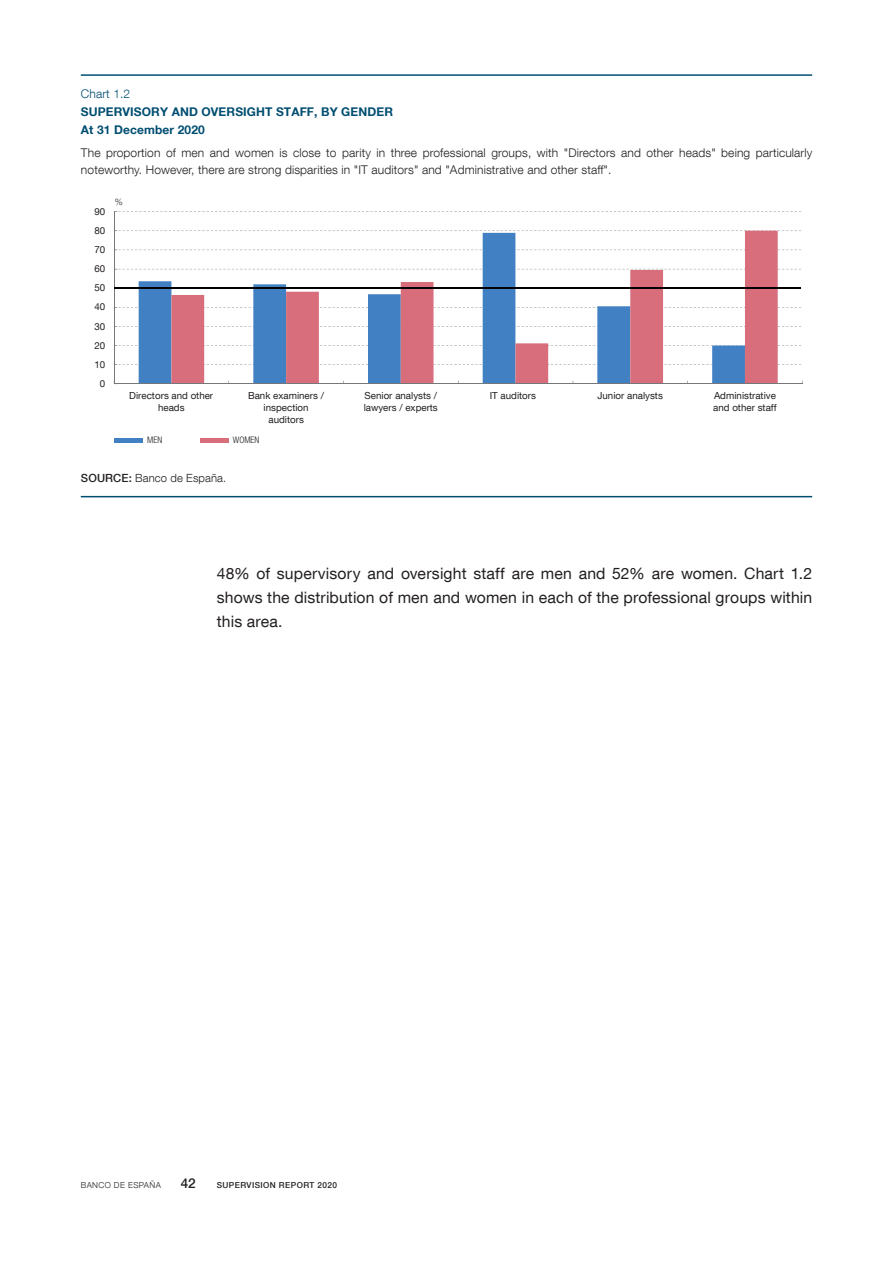
<style>
.page{position:relative;width:893px;height:1263px;background:#fff}
.page>*{position:absolute;margin:0;border:0;box-sizing:border-box;transform-origin:0 0}
.TEXTO_GENERAL{font:15.75px/24px "Bd E Neue Helvetica";letter-spacing:.01em;color:#231f20;text-align:justify}
.t1{font:500 13.5px "Bd E Neue Helvetica";color:#231f20}
.t2{font:300 12px/16.5px "Bd E Neue Helvetica";letter-spacing:.01em;color:#231f20}
.t3{font:700 12px/18px "Bd E Neue Helvetica";letter-spacing:.01em;color:#004e71}
.t4{font:300 12px "Bd E Neue Helvetica";letter-spacing:.01em;color:#004e71}
.t5{font:300 11.25px "Bd E Neue Helvetica";letter-spacing:.01em;color:#231f20}
.t6{font:9.75px/11.7px "Bd E Neue Helvetica";color:#231f20;text-align:center}
.t7{font:300 condensed 9px "Bd E Neue Helvetica";letter-spacing:-.005em;color:#231f20}
.t8{font:300 9px "Bd E Neue Helvetica";color:#231f20}
.t9{font:500 8.25px "Bd E Neue Helvetica";letter-spacing:.05em;color:#231f20}
.t10{font:300 8.25px "Bd E Neue Helvetica";letter-spacing:.05em;color:#231f20}
.s1{font-weight:500}
</style>
<div class="page">
<hr style="left:81px;top:74px;width:731px;height:2px;background:#004e71">
<hr style="left:81px;top:496px;width:731px;height:1px;background:#004e71">
<svg style="left:115px;top:211px;width:686px;height:154px"></svg>
<svg style="left:139px;top:233px;width:32px;height:150px;fill:#4180c2"></svg>
<svg style="left:171px;top:231px;width:607px;height:152px"></svg>
<hr style="left:114px;top:212px;width:1px;height:172px;background:#74787a">
<hr style="left:114px;top:383px;width:688px;height:1px;background:#74787a">
<div style="left:114px;top:438px;width:29px;height:5px;background:#4180c2"></div>
<div style="left:200px;top:438px;width:29px;height:5px;background:#d86e7b"></div>
<hr style="left:114px;top:288px;width:687px;height:1px;background:#000001">
<p class="t4" style="left:81px;top:87px;width:51px">Chart 1.2</p>
<p class="t3" style="left:81px;top:102px;width:314px">SUPERVISORY AND OVERSIGHT STAFF, BY GENDER<br>At 31 December 2020</p>
<p class="t2" style="left:81px;top:144px;width:733px">The proportion of men and women is close to parity in three professional groups, with "Directors and other heads" being particularly noteworthy. However, there are strong disparities in "IT auditors" and "Administrative and other staff".</p>
<p class="t6" style="left:94px;top:205px;width:12px">90</p>
<p class="t6" style="left:94px;top:224px;width:12px">80</p>
<p class="t6" style="left:94px;top:244px;width:12px">70</p>
<p class="t6" style="left:94px;top:263px;width:12px">60</p>
<p class="t6" style="left:94px;top:282px;width:12px">50</p>
<p class="t6" style="left:94px;top:301px;width:12px">40</p>
<p class="t6" style="left:94px;top:320px;width:12px">30</p>
<p class="t6" style="left:94px;top:339px;width:12px">20</p>
<p class="t6" style="left:94px;top:358px;width:12px">10</p>
<p class="t6" style="left:100px;top:377px;width:7px">0</p>
<p class="t8" style="left:115px;top:196px;width:10px">%</p>
<p class="t6" style="left:129px;top:390px;width:85px">Directors and other heads</p>
<p class="t6" style="left:248px;top:390px;width:77px">Bank examiners / inspection auditors</p>
<p class="t6" style="left:364px;top:390px;width:76px;text-align:left">Senior analysts / lawyers / experts</p>
<p class="t6" style="left:490px;top:390px;width:48px">IT auditors</p>
<p class="t6" style="left:597px;top:390px;width:67px">Junior analysts</p>
<p class="t6" style="left:713px;top:390px;width:65px;text-align:left">Administrative and other staff</p>
<p class="t7" style="left:147px;top:435px;width:17px">MEN</p>
<p class="t7" style="left:233px;top:435px;width:28px">WOMEN</p>
<p class="t5" style="left:81px;top:471px;width:147px"><span class="s1">SOURCE:</span> Banco de España.</p>
<p class="TEXTO_GENERAL" style="left:217px;top:561px;width:597px">48% of supervisory and oversight staff are men and 52% are women. Chart 1.2 shows the distribution of men and women in each of the professional groups within this area.</p>
<p class="t10" style="left:81px;top:1180px;width:82px">BANCO DE ESPAÑA</p>
<p class="t1" style="left:181px;top:1175px;width:16px">42</p>
<p class="t9" style="left:217px;top:1180px;width:122px">SUPERVISION REPORT 2020</p>
</div>
